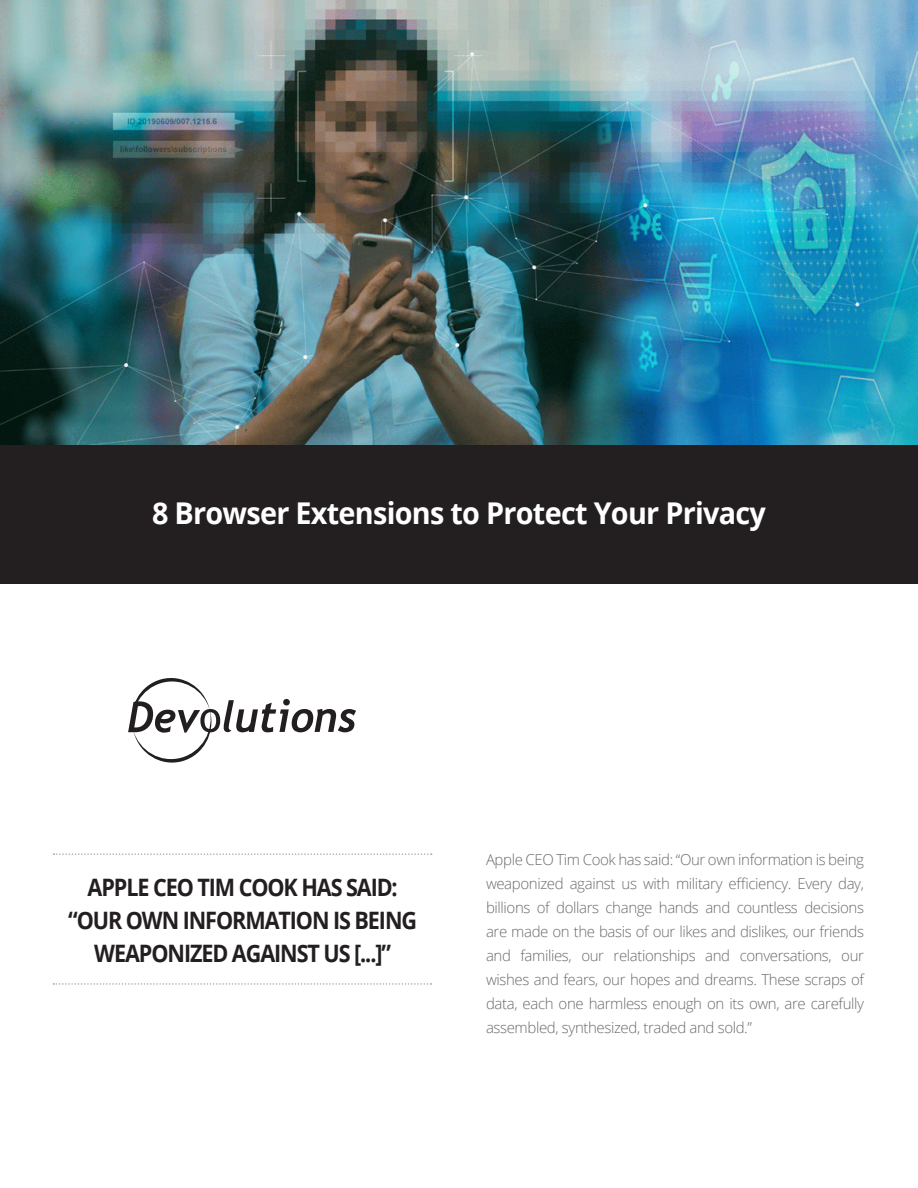
<style>
.page{position:relative;width:918px;height:1188px;background:#fff}
.page>*{position:absolute;margin:0;border:0;box-sizing:border-box;transform-origin:0 0}
.t1{font:700 30px "Open Sans";letter-spacing:-.025em;color:#fff;scale:.96 1}
.t2{font:700 24px/33px "Open Sans";letter-spacing:-.05em;color:#231f20;text-align:center;scale:.9 1}
.t3{font:300 15px/24px "Open Sans";letter-spacing:-.025em;color:#6b6b6e;text-align:justify}
</style>
<div class="page">
<div style="left:0;top:443px;width:918px;height:141px;background:#231f20"></div>
<svg style="left:53px;top:983px;width:379px;height:2px"></svg>
<svg style="left:53px;top:853px;width:379px;height:2px"></svg>
<svg style="left:128px;top:678px;width:228px;height:85px"></svg>
<img style="left:0;top:0;width:918px;height:445px">
<p class="t1" style="left:152px;top:492px;width:641px">8 Browser Extensions to Protect Your Privacy</p>
<p class="t2" style="left:68px;top:870px;width:389px">APPLE CEO TIM COOK HAS SAID: “OUR OWN INFORMATION IS BEING<br>WEAPONIZED AGAINST US [...]”</p>
<p class="t3" style="left:486px;top:847px;width:380px">Apple CEO Tim Cook has said: “Our own information is being weaponized against us with military efficiency. Every day, billions of dollars change hands and countless decisions are made on the basis of our likes and dislikes, our friends and families, our relationships and conversations, our wishes and fears, our hopes and dreams. These scraps of data, each one harmless enough on its own, are carefully assembled, synthesized, traded and sold.”</p>
</div>
